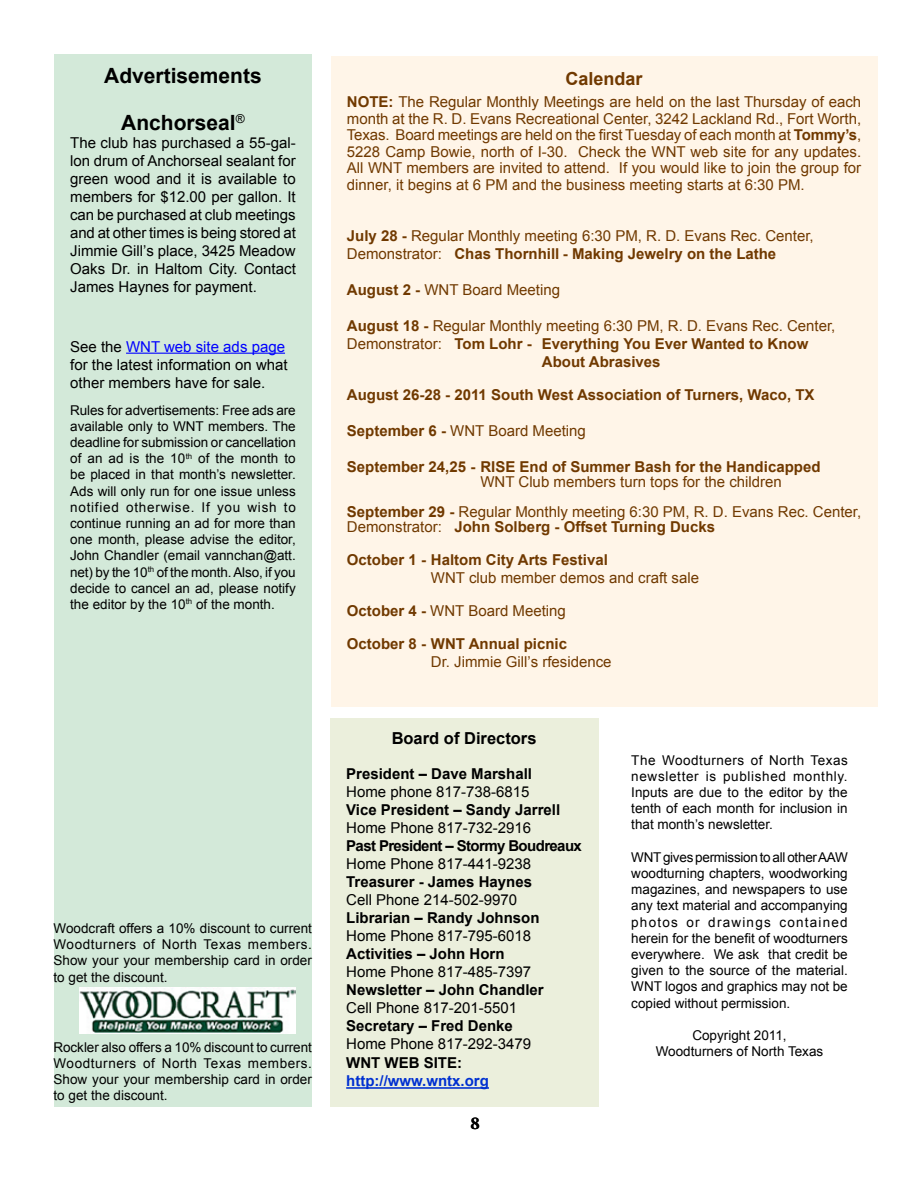
<style>
.page{position:relative;width:918px;height:1188px;background:#fff}
.page>*{position:absolute;margin:0;border:0;box-sizing:border-box;transform-origin:0 0}
.t1{font:700 21px "Arial";color:#000}
.t2{font:700 18px "Arial";color:#703900}
.t3{font:700 18px "Adobe Garamond Pro";color:#000}
.t4{font:700 16.5px "Arial";color:#000}
.t5{font:15px/16.5px "Arial";color:#703900}
.t6{font:15px/18px "Arial";color:#000;text-align:justify}
.t7{font:700 15px "Arial";color:#703900}
.t8{font:700 15px "Arial";color:#000}
.t9{font:700 15px "Arial";letter-spacing:-.04em;color:#000}
.t10{font:700 15px "Arial";color:#0030d1}
.t11{font:13.5px/16.2px "Arial";color:#000;text-align:justify}
.s1{color:#00f}
.s2{font-weight:700}
.s3{font-weight:400}
</style>
<div class="page">
<div style="left:54px;top:54px;width:258px;height:1053px;background:#d3e9d9"></div>
<hr style="left:126px;top:353px;width:159px;height:1px;background:#00f">
<div style="left:331px;top:56px;width:547px;height:650px;background:#fff5e8"></div>
<div style="left:330px;top:719px;width:268px;height:388px;background:#ebefdc"></div>
<hr style="left:346px;top:1087px;width:143px;height:2px;background:#0030d1">
<img style="left:80px;top:987px;width:216px;height:47px">
<h1 class="t1" style="left:104px;top:61px;width:159px">Advertisements</h1>
<h1 class="t1" style="left:121px;top:108px;width:125px">Anchorseal<sup>®</sup></h1>
<p class="t6" style="left:70px;top:133px;width:227px">The club has purchased a 55-gal&shy;lon drum of Anchorseal sealant for green wood and it is available to members for $12.00 per gallon. It can be purchased at club meetings and at other times is being stored at Jimmie Gill’s place, 3425 Meadow Oaks Dr. in Haltom City. Contact James Haynes for payment.</p>
<p class="t6" style="left:140px;top:187px;width:118px">for $9.00 per gal</p>
<p class="t6" style="left:70px;top:337px;width:219px;text-align:left">See the <span class="s1">WNT web site ads page </span>for the latest information on what other members have for sale.</p>
<p class="t11" style="left:70px;top:402px;width:227px">Rules for advertisements: Free ads are available only to WNT members. The deadline for submission or cancellation of an ad is the 10<sup>th</sup> of the month to be placed in that month’s newsletter.<br>Ads will only run for one issue unless notified otherwise. If you wish to continue running an ad for more than one month, please advise the editor, John Chandler (email vannchan@att. net) by the 10<sup>th</sup> of the month. Also, if you decide to cancel an ad, please notify the editor by the 10<sup>th</sup> of the month.</p>
<p class="t11" style="left:70px;top:548px;width:227px;text-indent:24px">n Chandler, by the 10<sup>th</sup> of the month. Also, if you decide to cancel an ad, pl ase notify the e itor by the 10<sup>th </sup>of the month.</p>
<p class="t11" style="left:54px;top:920px;width:260px">Woodcraft offers a 10% discount to current Woodturners of North Texas members.<br>Show your your membership card in order to get the discount.</p>
<p class="t11" style="left:54px;top:1039px;width:260px">Rockler also offers a 10% discount to current Woodturners of North Texas members.<br>Show your your membership card in order to get the discount.</p>
<h2 class="t2" style="left:566px;top:67px;width:79px">Calendar</h2>
<p class="t5" style="left:347px;top:94px;width:516px;text-align:justify"><span class="s2">NOTE:</span> The Regular Monthly Meetings are held on the last Thursday of each month at the R. D. Evans Recreational Center, 3242 Lackland Rd., Fort Worth, Texas. Board meetings are held on the first Tuesday of each month at <span class="s2">Tommy’s</span>, 5228 Camp Bowie, north of I-30. Check the WNT web site for any updates.<br>All WNT members are invited to attend. If you would like to join the group for dinner, it begins at 6 PM and the business meeting starts at 6:30 PM.</p>
<p class="t5" style="left:347px;top:227px;width:468px;line-height:18px"><span class="s2">July 28 -</span> Regular Monthly meeting 6:30 PM, R. D. Evans Rec. Center,<br>Demonstrator: <span class="s2">Chas Thornhill - Making Jewelry on the Lathe</span></p>
<p class="t5" style="left:347px;top:282px;width:215px"><span class="s2">August 2 -</span> WNT Board Meeting</p>
<p class="t5" style="left:347px;top:318px;width:490px"><span class="s2">August 18 -</span> Regular Monthly meeting 6:30 PM, R. D. Evans Rec. Center,</p>
<p class="t7" style="left:347px;top:334px;width:463px"><span class="s3">Demonstrator:</span> Tom Lohr - Everything You Ever Wanted to Know</p>
<p class="t7" style="left:542px;top:352px;width:120px">About Abrasives</p>
<p class="t7" style="left:347px;top:385px;width:469px">August 26-28 - 2011 South West Association of Turners, Waco, TX</p>
<p class="t5" style="left:347px;top:423px;width:240px"><span class="s2">September 6 -</span> WNT Board Meeting</p>
<p class="t7" style="left:347px;top:457px;width:475px">September 24,25 - RISE End of Summer Bash for the Handicapped</p>
<p class="t5" style="left:347px;top:467px;width:516px;line-height:30px;text-indent:133px">WNT Club members turn tops for the children<br><span class="s2">September 29 -</span> Regular Monthly meeting 6:30 PM, R. D. Evans Rec. Center,</p>
<p class="t7" style="left:347px;top:517px;width:370px"><span class="s3">Demonstrator:</span> John Solberg - Offset Turning Ducks</p>
<p class="t7" style="left:347px;top:550px;width:262px">October 1 - Haltom City Arts Festival</p>
<p class="t5" style="left:431px;top:570px;width:270px">WNT club member demos and craft sale</p>
<p class="t5" style="left:347px;top:603px;width:220px"><span class="s2">October 4 -</span> WNT Board Meeting</p>
<p class="t7" style="left:347px;top:634px;width:222px">October 8 - WNT Annual picnic</p>
<p class="t5" style="left:431px;top:654px;width:182px">Dr. Jimmie Gill’s rfesidence</p>
<p class="t4" style="left:392px;top:728px;width:146px">Board of Directors</p>
<p class="t8" style="left:346px;top:763px;width:187px">President – Dave Marshall</p>
<p class="t6" style="left:346px;top:782px;width:185px">Home phone 817-738-6815</p>
<p class="t8" style="left:346px;top:799px;width:216px">Vice President – Sandy Jarrell</p>
<p class="t6" style="left:346px;top:818px;width:187px">Home Phone 817-732-2916</p>
<p class="t9" style="left:346px;top:835px;width:237px">Past President – Stormy Boudreaux</p>
<p class="t6" style="left:346px;top:854px;width:187px">Home Phone 817-441-9238</p>
<p class="t8" style="left:346px;top:871px;width:187px">Treasurer - James Haynes</p>
<p class="t6" style="left:346px;top:890px;width:172px">Cell Phone 214-502-9970</p>
<p class="t8" style="left:346px;top:907px;width:195px">Librarian – Randy Johnson</p>
<p class="t6" style="left:346px;top:926px;width:187px">Home Phone 817-795-6018</p>
<p class="t8" style="left:346px;top:943px;width:160px">Activities – John Horn</p>
<p class="t6" style="left:346px;top:962px;width:187px">Home Phone 817-485-7397</p>
<p class="t8" style="left:346px;top:979px;width:199px">Newsletter – John Chandler</p>
<p class="t6" style="left:346px;top:998px;width:172px">Cell Phone 817-201-5501</p>
<p class="t8" style="left:346px;top:1015px;width:168px">Secretary – Fred Denke</p>
<p class="t6" style="left:346px;top:1034px;width:187px">Home Phone 817-292-3479</p>
<p class="t8" style="left:346px;top:1053px;width:117px">WNT WEB SITE:</p>
<p class="t10" style="left:346px;top:1071px;width:144px">http://www.wntx.org</p>
<p class="t8" style="left:466px;top:799px;width:95px">Jim Tanksl y</p>
<p class="t6" style="left:468px;top:818px;width:65px">453 5100</p>
<p class="t8" style="left:431px;top:1015px;width:105px">Terry Ta sley</p>
<p class="t6" style="left:468px;top:1034px;width:65px">453 5100</p>
<h2 class="t3" style="left:470px;top:1113px;width:11px">8</h2>
<p class="t11" style="left:631px;top:752px;width:218px">The Woodturners of North Texas newsletter is published monthly.<br>Inputs are due to the editor by the tenth of each month for inclusion in that month’s newsletter.</p>
<p class="t11" style="left:631px;top:849px;width:218px">WNT gives permission to all other AAW woodturning chapters, woodworking magazines, and newspapers to use any text material and accompanying photos or drawings contained herein for the benefit of woodturners everywhere. We ask that credit be given to the source of the material.<br>WNT logos and graphics may not be copied without permission.</p>
<p class="t11" style="left:656px;top:1027px;width:169px;text-align:center">Copyright 2011,<br>Woodturners of North Texas</p>
</div>
